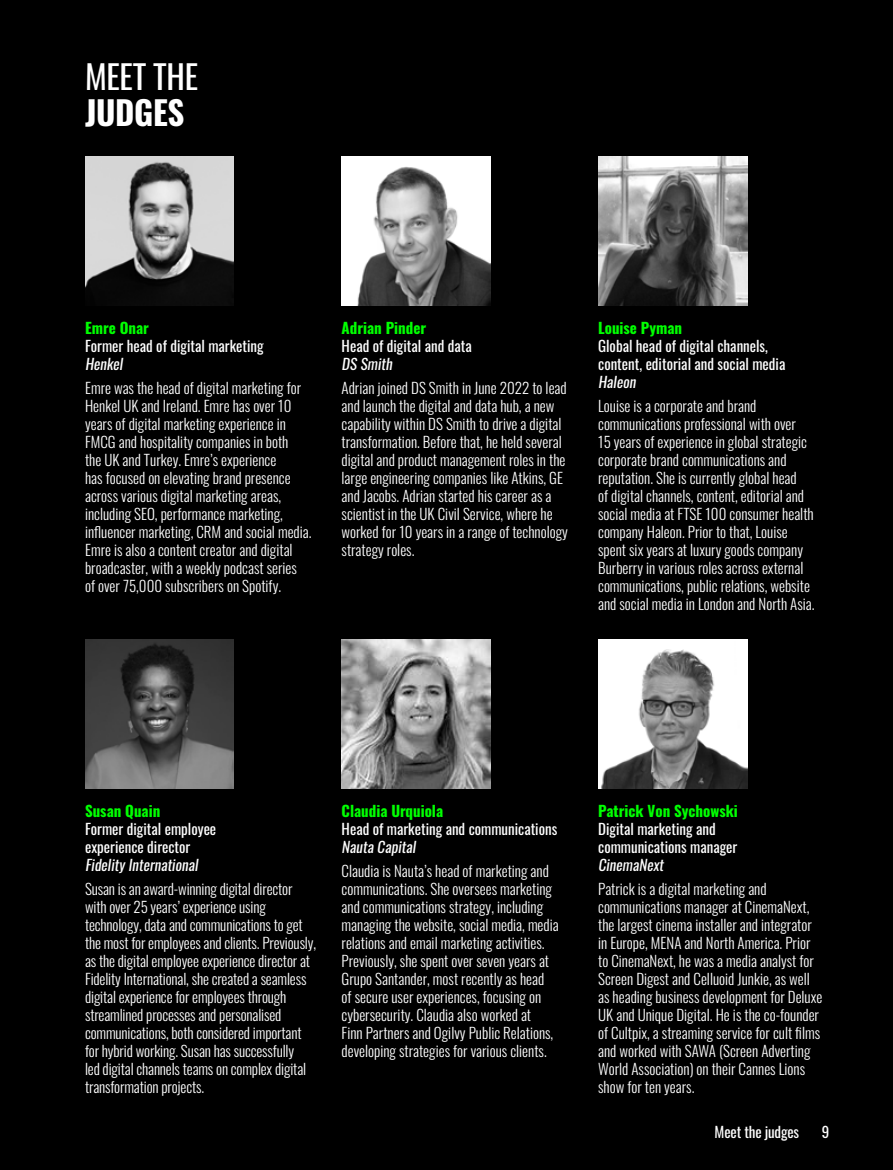
<style>
.page{position:relative;width:893px;height:1170px;background:#fff}
.page>*{position:absolute;margin:0;border:0;box-sizing:border-box;transform-origin:0 0}
.t1{font:33px "Oswald";letter-spacing:-.01em;color:#fff}
.t2{font:700 33px "Oswald";letter-spacing:-.01em;color:#fff}
.t3{font:300 15px/18px "Oswald";color:#fff}
.t4{font:15px/18px "Oswald";color:#fff}
.t5{font:700 15px "Oswald";color:#0f0}
</style>
<div class="page">
<div style="left:0;top:0;width:893px;height:1169px;background:#000"></div>
<img style="left:598px;top:156px;width:149px;height:149px">
<img style="left:85px;top:156px;width:149px;height:149px">
<img style="left:85px;top:639px;width:149px;height:149px">
<img style="left:342px;top:156px;width:148px;height:149px">
<img style="left:342px;top:639px;width:148px;height:149px">
<img style="left:598px;top:639px;width:149px;height:149px">
<h1 class="t1" style="left:85px;top:48px;width:115px">MEET THE</h1>
<h1 class="t2" style="left:85px;top:96px;width:101px">JUDGES</h1>
<p class="t5" style="left:85px;top:320px;width:65px">Emre Onar</p>
<p class="t4" style="left:85px;top:335px;width:180px">Former head of digital marketing<br>Henkel</p>
<p class="t3" style="left:85px;top:377px;width:228px">Emre was the head of digital marketing for Henkel UK and Ireland. Emre has over 10 years of digital marketing experience in FMCG and hospitality companies in both<br>the UK and Turkey. Emre’s experience<br>has focused on elevating brand presence across various digital marketing areas, including SEO, performance marketing, influencer marketing, CRM and social media.<br>Emre is also a content creator and digital broadcaster, with a weekly podcast series<br>of over 75,000 subscribers on Spotify.</p>
<p class="t5" style="left:342px;top:320px;width:86px">Adrian Pinder</p>
<p class="t4" style="left:342px;top:335px;width:132px">Head of digital and data<br>DS Smith</p>
<p class="t3" style="left:342px;top:377px;width:228px">Adrian joined DS Smith in June 2022 to lead and launch the digital and data hub, a new capability within DS Smith to drive a digital transformation. Before that, he held several digital and product management roles in the large engineering companies like Atkins, GE and Jacobs. Adrian started his career as a scientist in the UK Civil Service, where he worked for 10 years in a range of technology strategy roles.</p>
<p class="t5" style="left:598px;top:320px;width:85px">Louise Pyman</p>
<p class="t4" style="left:598px;top:335px;width:189px">Global head of digital channels, content, editorial and social media<br>Haleon</p>
<p class="t3" style="left:598px;top:395px;width:218px">Louise is a corporate and brand communications professional with over<br>15 years of experience in global strategic corporate brand communications and reputation. She is currently global head<br>of digital channels, content, editorial and social media at FTSE 100 consumer health company Haleon. Prior to that, Louise spent six years at luxury goods company Burberry in various roles across external communications, public relations, website and social media in London and North Asia.</p>
<p class="t5" style="left:85px;top:803px;width:77px">Susan Quain</p>
<p class="t4" style="left:85px;top:818px;width:133px">Former digital employee experience director<br>FidelityInternational</p>
<p class="t3" style="left:85px;top:878px;width:233px">Susan is an award-winning digital director with over 25 years’ experience using technology, data and communications to get the most for employees and clients. Previously, as the digital employee experience director at Fidelity International, she created a seamless digital experience for employees through streamlined processes and personalised communications, both considered important for hybrid working. Susan has successfully<br>led digital channels teams on complex digital transformation projects.</p>
<p class="t5" style="left:342px;top:803px;width:103px">Claudia Urquiola</p>
<p class="t4" style="left:342px;top:818px;width:217px">Head of marketing and communications<br>Nauta Capital</p>
<p class="t3" style="left:342px;top:860px;width:219px">Claudia is Nauta’s head of marketing and communications. She oversees marketing and communications strategy, including managing the website, social media, media relations and email marketing activities.<br>Previously, she spent over seven years at Grupo Santander, most recently as head<br>of secure user experiences, focusing on cybersecurity. Claudia also worked at<br>Finn Partners and Ogilvy Public Relations, developing strategies for various clients.</p>
<p class="t5" style="left:598px;top:803px;width:141px">Patrick Von Sychowski</p>
<p class="t4" style="left:598px;top:818px;width:141px">Digital marketing and communications manager<br>CinemaNext</p>
<p class="t3" style="left:598px;top:878px;width:226px">Patrick is a digital marketing and communications manager at CinemaNext, the largest cinema installer and integrator in Europe, MENA and North America. Prior to CinemaNext, he was a media analyst for Screen Digest and Celluoid Junkie, as well as heading business development for Deluxe UK and Unique Digital. He is the co-founder of Cultpix, a streaming service for cult films and worked with SAWA (Screen Adverting World Association) on their Cannes Lions show for ten years.</p>
<p class="t4" style="left:715px;top:1121px;width:86px">Meet the judges</p>
<p class="t4" style="left:822px;top:1121px;width:9px">9</p>
</div>
